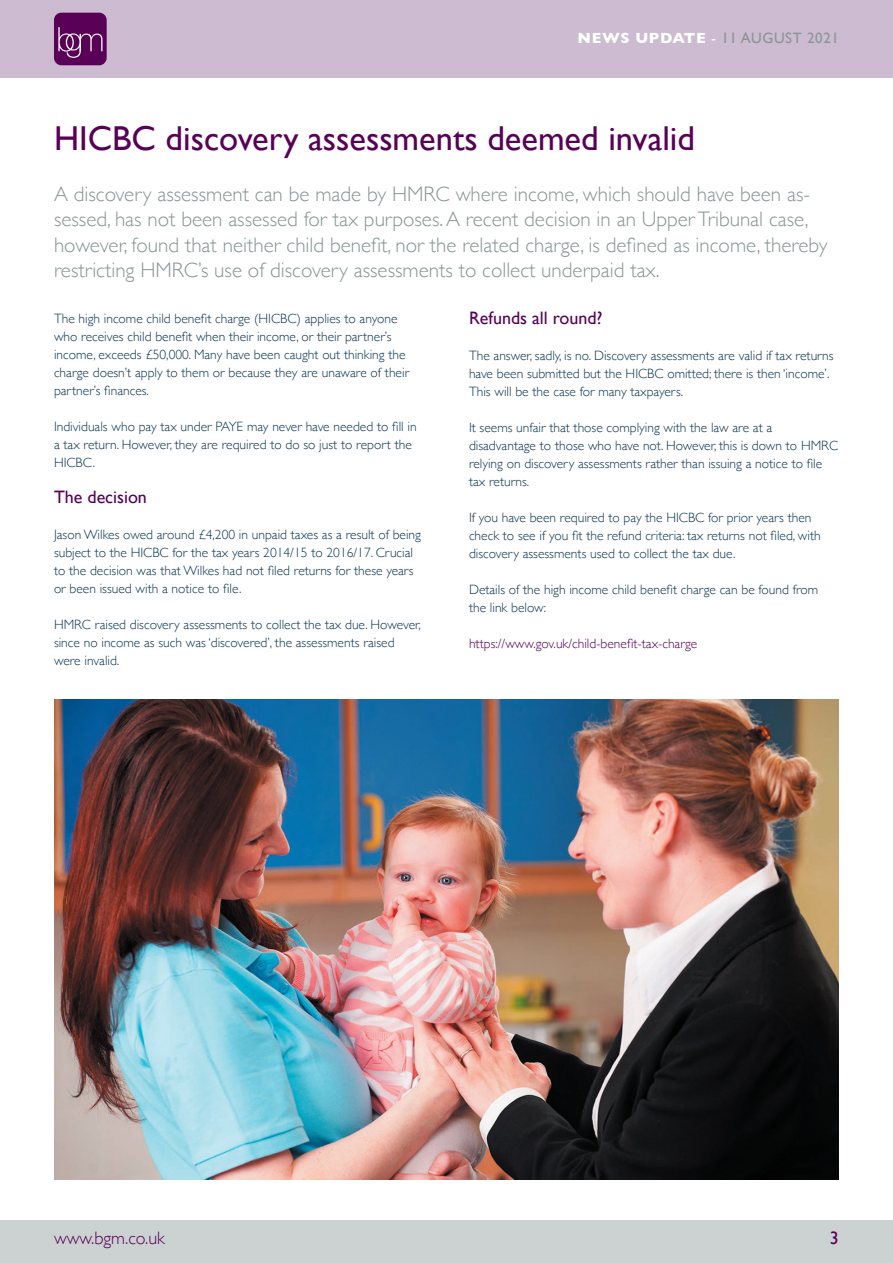
<style>
.page{position:relative;width:893px;height:1263px;background:#fff}
.page>*{position:absolute;margin:0;border:0;box-sizing:border-box;transform-origin:0 0}
.t1{font:34.5px "Gill Sans";color:#590157}
.t2{font:300 21px/25.5px "Gill Sans";color:#8a9595}
.t3{font:18px "Gill Sans";color:#590157}
.t4{font:300 18px "Gill Sans";color:#590157}
.t5{font:15px "Gill Sans";letter-spacing:.04em;color:#8a9595}
.t6{font:300 13.5px/18px "Gill Sans";color:#0d3553}
.t7{font:300 13.5px "Gill Sans";color:#590157}
.s1{font-weight:700;color:#fff}
.s2{color:#fff}
</style>
<div class="page">
<div style="left:0;top:1221px;width:893px;height:42px;background:#ccd2d2"></div>
<div style="left:0;top:0;width:893px;height:78px;background:#ccbbd1"></div>
<div style="left:54px;top:13px;width:53px;height:52px;background:#590157;border-radius:7px"></div>
<svg style="left:58px;top:27px;width:44px;height:31px"></svg>
<img style="left:54px;top:699px;width:785px;height:480px">
<p class="t5" style="left:578px;top:29px;width:263px"><span class="s1">NEWS UPDATE</span> <span class="s2">-</span> 11 AUGUST 2021</p>
<h1 class="t1" style="left:54px;top:118px;width:643px">HICBC discovery assessments deemed invalid</h1>
<p class="t2" style="left:54px;top:180px;width:775px">A discovery assessment can be made by HMRC where income, which should have been as&shy;sessed, has not been assessed for tax purposes. A recent decision in an Upper Tribunal case, however, found that neither child benefit, nor the related charge, is defined as income, thereby restricting HMRC’s use of discovery assessments to collect underpaid tax.</p>
<p class="t6" style="left:54px;top:308px;width:357px">The high income child benefit charge (HICBC) applies to anyone who receives child benefit when their income, or their partner’s income, exceeds £50,000. Many have been caught out thinking the charge doesn’t apply to them or because they are unaware of their partner’s finances.</p>
<p class="t6" style="left:54px;top:416px;width:364px">Individuals who pay tax under PAYE may never have needed to fill in a tax return. However, they are required to do so just to report the<br>HICBC.</p>
<h3 class="t3" style="left:54px;top:486px;width:94px">The decision</h3>
<p class="t6" style="left:54px;top:524px;width:368px">Jason Wilkes owed around £4,200 in unpaid taxes as a result of being subject to the HICBC for the tax years 2014/15 to 2016/17. Crucial to the decision was that Wilkes had not filed returns for these years or been issued with a notice to file.</p>
<p class="t6" style="left:54px;top:614px;width:368px">HMRC raised discovery assessments to collect the tax due. However, since no income as such was ‘discovered’, the assessments raised were invalid.</p>
<h3 class="t3" style="left:469px;top:308px;width:135px">Refunds all round?</h3>
<p class="t6" style="left:469px;top:346px;width:366px">The answer, sadly, is no. Discovery assessments are valid if tax returns have been submitted but the HICBC omitted; there is then ‘income’.<br>This will be the case for many taxpayers.</p>
<p class="t6" style="left:469px;top:418px;width:371px">It seems unfair that those complying with the law are at a disadvantage to those who have not. However, this is down to HMRC relying on discovery assessments rather than issuing a notice to file tax returns.</p>
<p class="t6" style="left:469px;top:508px;width:353px">If you have been required to pay the HICBC for prior years then check to see if you fit the refund criteria: tax returns not filed, with discovery assessments used to collect the tax due.</p>
<p class="t6" style="left:469px;top:580px;width:351px">Details of the high income child benefit charge can be found from the link below:</p>
<p class="t7" style="left:469px;top:633px;width:230px">https://www.gov.uk/child-benefit-tax-charge</p>
<h3 class="t4" style="left:54px;top:1224px;width:112px">www.bgm.co.uk</h3>
<h3 class="t3" style="left:830px;top:1228px;width:10px">3</h3>
</div>
